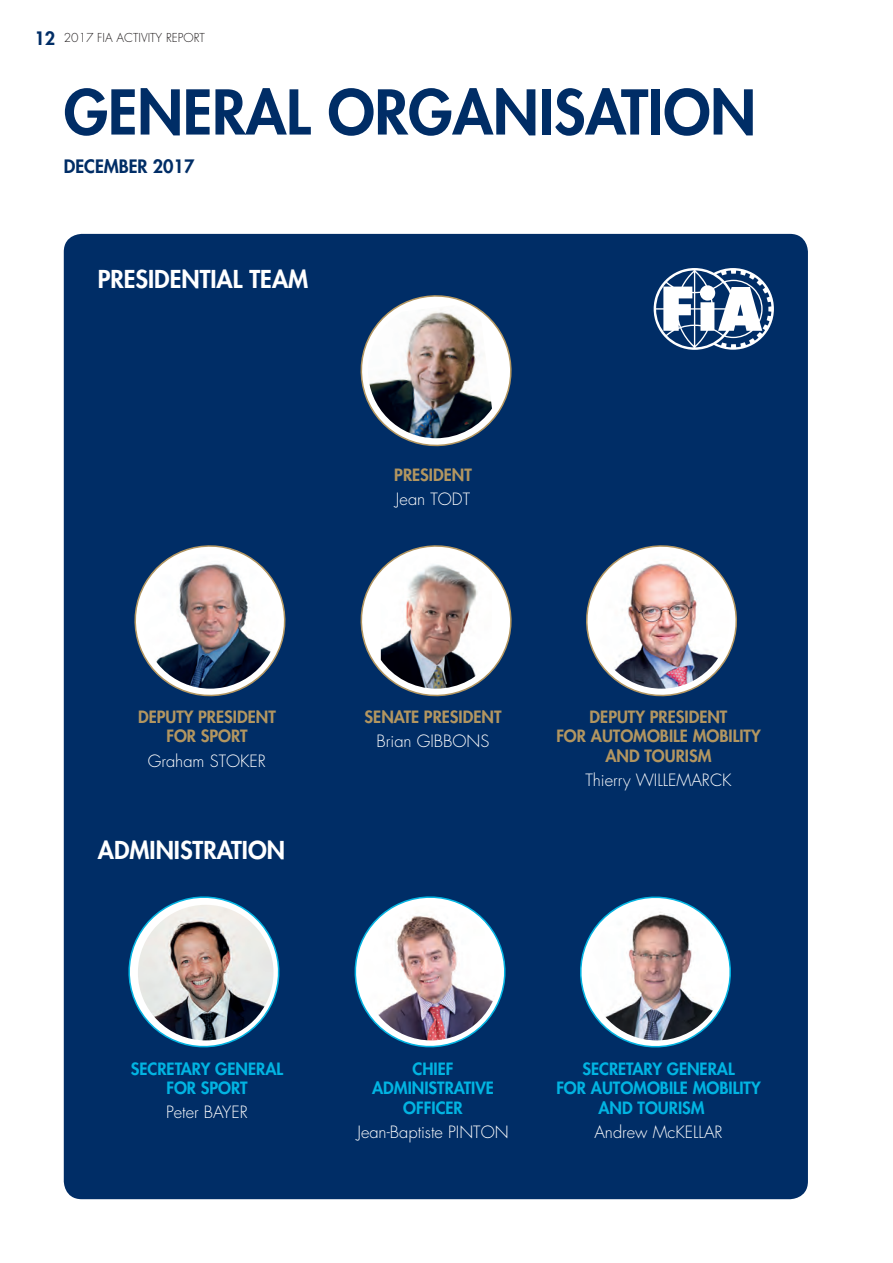
<style>
.page{position:relative;width:893px;height:1263px;background:#fff}
.page>*{position:absolute;margin:0;border:0;box-sizing:border-box;transform-origin:0 0}
.t1{font:800 60px "Futura Std";color:#002d66}
.t2{font:800 24px "Futura Std";color:#fff}
.t3{font:800 18px "Futura Std";color:#002d66}
.t4{font:800 16.5px/19.8px "Futura Std";color:#02b4e2;text-align:center}
.t5{font:800 16.5px/19.8px "Futura Std";color:#b39660;text-align:center}
.t6{font:300 16.5px "Futura Std";color:#fff}
.t7{font:300 12px "Futura Std";color:#231f20}
.s1{font-weight:800;font-size:18px;color:#002d66}
.s2{color:#002d66}
</style>
<div class="page">
<div style="left:64px;top:234px;width:744px;height:965px;background:#002d66;border-radius:18px"></div>
<svg style="left:654px;top:268px;width:120px;height:82px"></svg>
<svg style="left:360px;top:295px;width:152px;height:152px"></svg>
<div style="left:368px;top:303px;width:136px;height:135px;background:#fff;border-radius:50%"></div>
<img style="left:368px;top:305px;width:124px;height:133px">
<svg style="left:128px;top:896px;width:152px;height:152px"></svg>
<img style="left:138px;top:905px;width:135px;height:135px;border-radius:68px">
<svg style="left:354px;top:896px;width:152px;height:152px"></svg>
<img style="left:363px;top:905px;width:136px;height:135px;border-radius:68px">
<svg style="left:580px;top:896px;width:151px;height:152px"></svg>
<img style="left:589px;top:905px;width:135px;height:135px;border-radius:68px">
<svg style="left:360px;top:545px;width:152px;height:152px"></svg>
<div style="left:368px;top:553px;width:136px;height:136px;background:#fff;border-radius:50%"></div>
<img style="left:381px;top:553px;width:111px;height:136px">
<svg style="left:586px;top:545px;width:151px;height:152px"></svg>
<img style="left:594px;top:553px;width:135px;height:136px;border-radius:68px">
<svg style="left:134px;top:545px;width:152px;height:152px"></svg>
<img style="left:142px;top:554px;width:136px;height:135px">
<p class="t7" style="left:34px;top:30px;width:172px"><span class="s1">12</span> 2017 FIA ACTIVITY REPORT</p>
<h1 class="t1" style="left:64px;top:74px;width:694px">GENERAL ORGANISATION</h1>
<p class="t3" style="left:64px;top:154px;width:132px">DECEMBER 2017</p>
<h2 class="t2" style="left:98px;top:264px;width:212px">PRESIDENTIAL TEAM</h2>
<p class="t5" style="left:394px;top:465px;width:79px">PRESIDENT</p>
<p class="t6" style="left:396px;top:489px;width:76px">Jean TODT</p>
<p class="t5" style="left:138px;top:707px;width:139px">DEPUTY PRESIDENT<br>FOR SPORT</p>
<p class="t6" style="left:148px;top:750px;width:120px">Graham STOKER</p>
<h2 class="t2" style="left:98px;top:835px;width:189px">ADMINISTRATION</h2>
<p class="t5" style="left:365px;top:707px;width:138px">SENATE PRESIDENT</p>
<p class="t6" style="left:377px;top:731px;width:114px">Brian GIBBONS</p>
<p class="t5" style="left:556px;top:707px;width:206px">DEPUTY PRESIDENT<br>FOR AUTOMOBILE MOBILITY<br>AND TOURISM</p>
<p class="t6" style="left:585px;top:770px;width:148px">Thierry WILLEMARCK</p>
<p class="t4" style="left:131px;top:1058px;width:154px">SECRETARY GENERAL<br>FOR SPORT</p>
<p class="t6" style="left:166px;top:1102px;width:83px">Peter BAYER</p>
<p class="t4" style="left:372px;top:1058px;width:123px">CHIEF<br>ADMINISTRATIVE<br>OFFICER</p>
<p class="t6" style="left:357px;top:1122px;width:153px">Jean-Baptiste PINTON</p>
<p class="t4" style="left:556px;top:1058px;width:206px">SECRETARY GENERAL<br>FOR AUTOMOBILE MOBILITY<br>AND TOURISM<span class="s2">M</span></p>
<p class="t6" style="left:594px;top:1122px;width:130px">Andrew McKELLAR</p>
</div>
